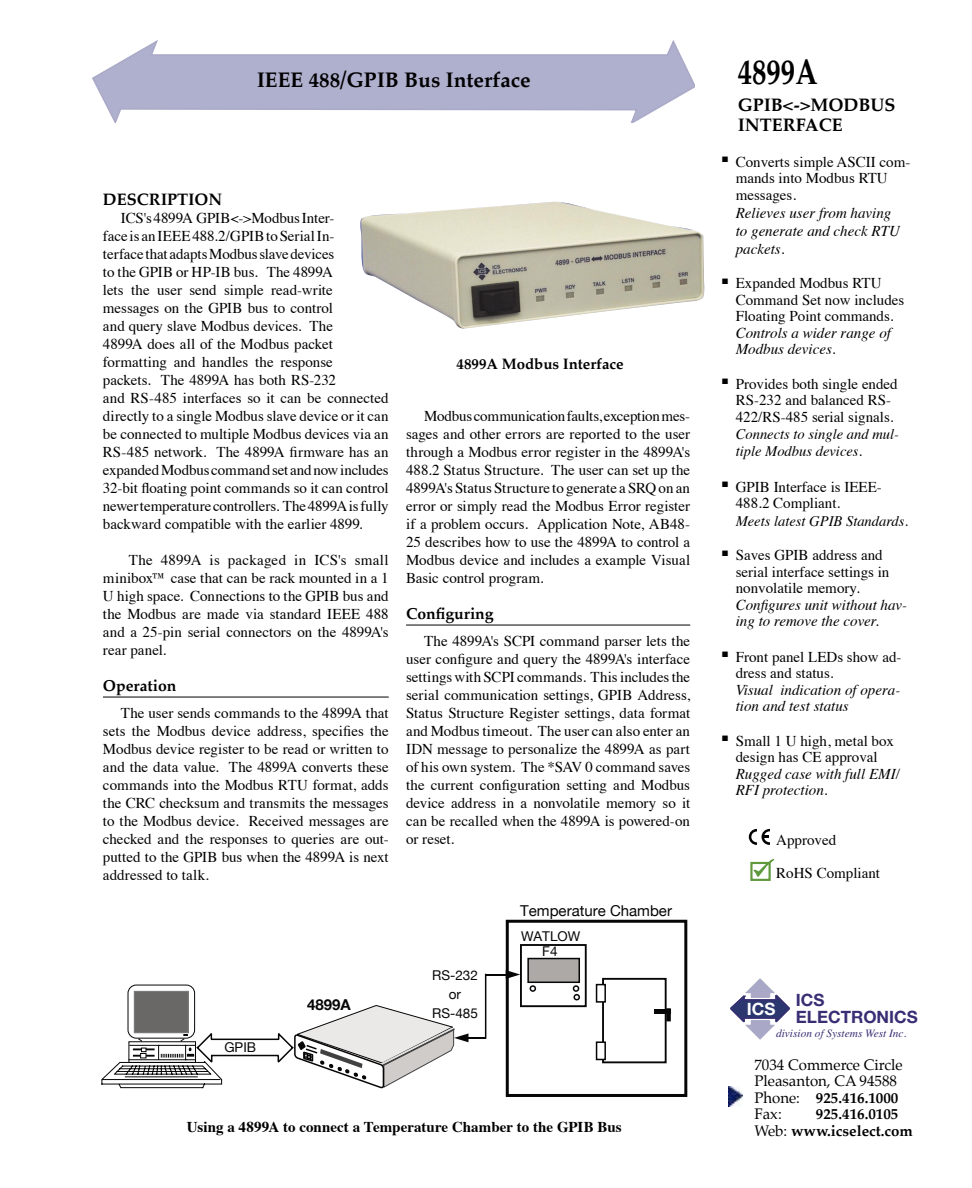
<style>
.page{position:relative;width:972px;height:1188px;background:#fff}
.page>*{position:absolute;margin:0;border:0;box-sizing:border-box;transform-origin:0 0}
.t1{font:700 36px "Palatino";color:#000;scale:.8 1}
.Head{font:700 21px "Palatino";color:#000}
.t2{font:700 18px "Palatino";color:#000}
.t3{font:700 16.95px/17px "Helvetica Neue";color:#392e74}
.t4{font:700 16.95px "Helvetica Neue";color:#fff}
.Headline{font:700 16.5px "Palatino";color:#000}
.Subhead_rule{font:700 15.75px "Palatino";color:#000}
.Text{font:15px/18px "Times";color:#000;text-align:justify}
.Bullet_text{font:15px/16.5px "Times";color:#000}
.Bullet_text-2{font:italic 15px/16.5px "Times";color:#000}
.t5{font:700 15px "Palatino";color:#000}
.Text-2{font:700 15px "Times";color:#000}
.t6{font:15px "Palatino";color:#000}
.t7{font:15px "Helvetica Neue";color:#060606}
.t8{font:700 15px "Helvetica Neue";color:#060606}
.Bullet_text-3{font:italic 14.55px/17.4px "Times";color:#000}
.t9{font:13.5px/19px "Helvetica Neue";color:#060606;text-align:center}
.t10{font:italic 11.4px "Times";color:#392e74}
.s1{font-weight:400}
</style>
<div class="page">
<svg style="left:92px;top:40px;width:602px;height:82px"></svg>
<img style="left:729px;top:1087px;width:13px;height:19px">
<svg style="left:730px;top:978px;width:60px;height:62px"></svg>
<svg style="left:749px;top:829px;width:16px;height:16px"></svg>
<div style="left:751px;top:831px;width:11px;height:11px;background:#fff;border-radius:50%"></div>
<svg style="left:757px;top:829px;width:8px;height:16px"></svg>
<svg style="left:762px;top:829px;width:15px;height:16px"></svg>
<div style="left:764px;top:831px;width:11px;height:11px;background:#fff;border-radius:50%"></div>
<svg style="left:763px;top:835px;width:6px;height:3px"></svg>
<div style="left:770px;top:828px;width:8px;height:17px;background:#fff"></div>
<hr style="left:406px;top:625px;width:284px;height:1px;background:#000">
<hr style="left:103px;top:697px;width:286px;height:1px;background:#000">
<img style="left:360px;top:202px;width:345px;height:127px">
<div style="left:506px;top:920px;width:181px;height:177px;border:3px solid #060606"></div>
<div style="left:128px;top:985px;width:67px;height:54px;background:linear-gradient(to right,#fdfdfd,#fefefe);border-radius:8px"></div>
<div style="left:128px;top:985px;width:67px;height:54px;border:1px solid #060606;border-radius:8px"></div>
<div style="left:134px;top:991px;width:54px;height:42px;background:#696867"></div>
<div style="left:134px;top:991px;width:55px;height:42px;border:1px solid #807e7c"></div>
<div style="left:602px;top:978px;width:65px;height:85px;border:2px solid #060606"></div>
<div style="left:520px;top:944px;width:67px;height:63px;border:2px solid #060606"></div>
<div style="left:528px;top:959px;width:51px;height:23px;background:#aca9a6"></div>
<div style="left:527px;top:958px;width:53px;height:25px;border:2px solid #060606"></div>
<div style="left:573px;top:985px;width:6px;height:7px;border:2px solid #060606;border-radius:50%"></div>
<svg style="left:574px;top:986px;width:5px;height:14px"></svg>
<div style="left:573px;top:994px;width:7px;height:6px;border:2px solid #060606;border-radius:50%"></div>
<div style="left:530px;top:985px;width:6px;height:7px;border:2px solid #060606;border-radius:50%"></div>
<div style="left:597px;top:1042px;width:8px;height:17px;background:#fff"></div>
<div style="left:596px;top:1041px;width:10px;height:19px;border:2px solid #060606"></div>
<div style="left:597px;top:985px;width:8px;height:17px;background:#fff"></div>
<div style="left:596px;top:984px;width:10px;height:19px;border:2px solid #060606"></div>
<hr style="left:654px;top:1009px;width:16px;height:4px;background:#060606">
<div style="left:666px;top:1011px;width:5px;height:8px;background:#060606"></div>
<svg style="left:101px;top:1005px;width:385px;height:84px"></svg>
<svg style="left:486px;top:970px;width:34px;height:9px"></svg>
<hr style="left:485px;top:975px;width:1px;height:63px;background:#060606">
<svg style="left:754px;top:860px;width:20px;height:17px"></svg>
<div style="left:750px;top:862px;width:21px;height:19px;border:2px solid #60983d"></div>
<p class="Head" style="left:257px;top:61px;width:275px">IEEE 488/GPIB Bus Interface</p>
<p class="Headline" style="left:103px;top:186px;width:121px">DESCRIPTION</p>
<p class="Text" style="left:103px;top:208px;width:287px;text-align:left;text-indent:18px">ICS's 4899A GPIB&lt;-&gt;Modbus Inter-<br>face is an IEEE 488.2/GPIB to Serial In-<br>terface that adapts Modbus slave devices<br>to the GPIB or HP-IB bus. The 4899A<br>lets the user send simple read-write messages on the GPIB bus to control<br>and query slave Modbus devices. The<br>4899A does all of the Modbus packet formatting and handles the response<br>packets. The 4899A has both RS-232<br>and RS-485 interfaces so it can be connected directly to a single Modbus slave device or it can be connected to multiple Modbus devices via an RS-485 network. The 4899A firmware has an expanded Modbus command set and now includes 32-bit floating point commands so it can control newer temperature controllers. The 4899A is fully backward compatible with the earlier 4899.</p>
<p class="Text" style="left:103px;top:550px;width:287px;text-indent:26px">The 4899A is packaged in ICS's small minibox™ case that can be rack mounted in a 1<br>U high space. Connections to the GPIB bus and the Modbus are made via standard IEEE 488 and a 25-pin serial connectors on the 4899A's rear panel.</p>
<p class="Subhead_rule" style="left:103px;top:672px;width:75px">Operation</p>
<p class="Text" style="left:103px;top:703px;width:287px;text-indent:18px">The user sends commands to the 4899A that sets the Modbus device address, specifies the Modbus device register to be read or written to and the data value. The 4899A converts these commands into the Modbus RTU format, adds the CRC checksum and transmits the messages to the Modbus device. Received messages are checked and the responses to queries are out&shy;putted to the GPIB bus when the 4899A is next addressed to talk.</p>
<p class="t9" style="left:224px;top:1038px;width:33px">GPIB</p>
<p class="t8" style="left:307px;top:995px;width:45px">4899A</p>
<p class="t5" style="left:457px;top:352px;width:169px">4899A Modbus Interface</p>
<p class="Text" style="left:406px;top:406px;width:286px;text-indent:18px">Modbus communication faults, exception mes&shy;sages and other errors are reported to the user through a Modbus error register in the 4899A's 488.2 Status Structure. The user can set up the 4899A's Status Structure to generate a SRQ on an error or simply read the Modbus Error register if a problem occurs. Application Note, AB48- 25 describes how to use the 4899A to control a Modbus device and includes a example Visual Basic control program.</p>
<p class="Subhead_rule" style="left:406px;top:600px;width:89px">Configuring</p>
<p class="Text" style="left:406px;top:631px;width:286px;text-indent:18px">The 4899A's SCPI command parser lets the user configure and query the 4899A's interface settings with SCPI commands. This includes the serial communication settings, GPIB Address, Status Structure Register settings, data format and Modbus timeout. The user can also enter an IDN message to personalize the 4899A as part of his own system. The *SAV 0 command saves the current configuration setting and Modbus device address in a nonvolatile memory so it can be recalled when the 4899A is powered-on or reset.</p>
<p class="t9" style="left:432px;top:966px;width:47px">RS-232 or<br>RS-485</p>
<p class="t7" style="left:520px;top:902px;width:153px">Temperature Chamber</p>
<p class="t9" style="left:542px;top:942px;width:17px">F4</p>
<p class="t9" style="left:521px;top:927px;width:61px">WATLOW</p>
<p class="Text-2" style="left:187px;top:1112px;width:436px">Using a 4899A to connect a Temperature Chamber to the GPIB Bus</p>
<p class="t1" style="left:738px;top:41px;width:102px">4899A</p>
<p class="t2" style="left:738px;top:90px;width:159px">GPIB&lt;-&gt;MODBUS</p>
<p class="t2" style="left:738px;top:109px;width:107px">INTERFACE</p>
<p class="Bullet_text" style="left:736px;top:152px;width:176px;text-indent:-14px">■ Converts simple ASCII com&shy;mands into Modbus RTU messages.</p>
<p class="Bullet_text-2" style="left:736px;top:203px;width:166px;line-height:18px">Relieves user from having to generate and check RTU packets.</p>
<p class="Bullet_text" style="left:722px;top:273px;width:161px">■ Expanded Modbus RTU</p>
<p class="Bullet_text" style="left:736px;top:290px;width:170px">Command Set now includes<br>Floating Point commands.</p>
<p class="Bullet_text-2" style="left:736px;top:323px;width:157px">Controls a wider range of<br>Modbus devices.</p>
<p class="Bullet_text" style="left:736px;top:374px;width:164px;text-indent:-14px">■ Provides both single ended<br>RS-232 and balanced RS-<br>422/RS-485 serial signals.</p>
<p class="Bullet_text-3" style="left:736px;top:424px;width:165px">Connects to single and mul&shy;tiple Modbus devices.</p>
<p class="Bullet_text" style="left:736px;top:477px;width:148px;text-indent:-14px">■ GPIB Interface is IEEE-<br>488.2 Compliant.</p>
<p class="Bullet_text-3" style="left:736px;top:511px;width:174px">Meets latest GPIB Standards.</p>
<p class="Bullet_text" style="left:736px;top:546px;width:155px;text-indent:-14px">■ Saves GPIB address and serial interface settings in nonvolatile memory.</p>
<p class="Bullet_text-2" style="left:736px;top:596px;width:173px">Configures unit without hav&shy;ing to remove the cover.</p>
<p class="Bullet_text" style="left:736px;top:647px;width:167px;text-indent:-14px">■ Front panel LEDs show ad&shy;dress and status.</p>
<p class="Bullet_text-2" style="left:736px;top:681px;width:166px">Visual indication of opera&shy;tion and test status</p>
<p class="Bullet_text" style="left:722px;top:731px;width:173px;text-align:center">■ Small 1 U high, metal box design has CE approval</p>
<p class="Bullet_text-2" style="left:736px;top:765px;width:166px">Rugged case with full EMI/<br>RFI protection.</p>
<p class="Text" style="left:776px;top:829px;width:61px">Approved</p>
<p class="Text" style="left:776px;top:862px;width:105px">RoHS Compliant</p>
<p class="t4" style="left:747px;top:998px;width:30px">ICS</p>
<p class="t3" style="left:796px;top:993px;width:123px">ICS<br>ELECTRONICS</p>
<p class="t10" style="left:776px;top:1025px;width:132px">division of Systems West Inc.</p>
<p class="t6" style="left:754px;top:1052px;width:150px">7034 Commerce Circle</p>
<p class="t6" style="left:754px;top:1069px;width:144px">Pleasanton, CA 94588</p>
<p class="t5" style="left:754px;top:1085px;width:146px"><span class="s1">Phone:</span> 925.416.1000</p>
<p class="t6" style="left:754px;top:1102px;width:29px">Fax:</p>
<p class="t5" style="left:816px;top:1101px;width:84px">925.416.0105</p>
<p class="t5" style="left:754px;top:1118px;width:160px"><span class="s1">Web:</span> www.icselect.com</p>
</div>
